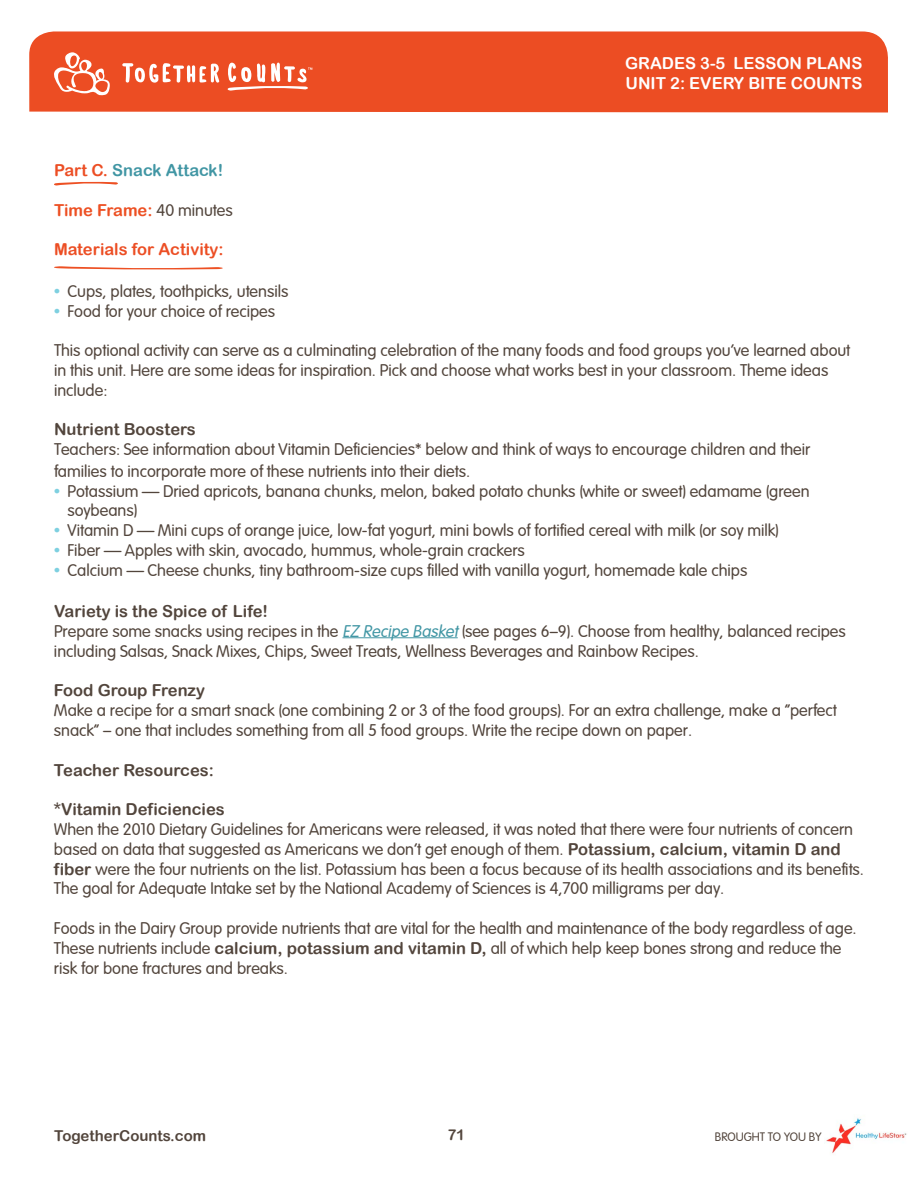
<style>
.page{position:relative;width:918px;height:1188px;background:#fff}
.page>*{position:absolute;margin:0;border:0;box-sizing:border-box;transform-origin:0 0}
.Body{font:16.5px/19.8px "Arial Rounded";color:#52453c}
.Body-2{font:16.5px "Arial Rounded MT Bold";color:#52453c}
.t1{font:16.5px/19.8px "Arial Rounded MT Bold";color:#fff}
.t2{font:16.5px "Arial Rounded MT Bold";color:#ec4e24}
.Body-3{font:16.5px "Arial Rounded MT Bold";color:#ed5023}
.Subhead_orange{font:16.5px "Arial Rounded MT Bold";color:#4196a4}
.t3{font:15px "Arial Rounded MT Bold";color:#52453c}
.t4{font:12px "Arial Rounded";color:#52453c}
.s1{color:#ec4e24}
.s2{font-family:"Arial Rounded";color:#52453c}
.s3{font-family:"Arial Rounded MT Bold";color:#7ed0e0}
.s4{font-style:italic;color:#4196a4}
.s5{font-family:"Arial Rounded MT Bold"}
</style>
<div class="page">
<div style="left:29px;top:31px;width:859px;height:81px;background:#ec4d23"></div>
<svg style="left:53px;top:52px;width:57px;height:44px"></svg>
<svg style="left:122px;top:63px;width:97px;height:20px"></svg>
<svg style="left:227px;top:63px;width:85px;height:28px"></svg>
<hr style="left:343px;top:638px;width:115px;height:1px;background:#4196a4">
<svg style="left:54px;top:181px;width:64px;height:5px"></svg>
<svg style="left:54px;top:266px;width:169px;height:4px"></svg>
<img style="left:826px;top:1118px;width:81px;height:36px">
<p class="t1" style="left:625px;top:53px;width:239px">GRADES 3-5 LESSON PLANS<br>UNIT 2: EVERY BITE COUNTS</p>
<p class="Subhead_orange" style="left:54px;top:161px;width:171px"><span class="s1">Part C.</span> Snack Attack!</p>
<p class="Body-3" style="left:54px;top:200px;width:180px">Time Frame: <span class="s2">40 minutes</span></p>
<p class="t2" style="left:54px;top:240px;width:171px">Materials for Activity:</p>
<p class="Body" style="left:54px;top:280px;width:236px"><span class="s3">•</span> Cups, plates, toothpicks, utensils</p>
<p class="Body" style="left:54px;top:300px;width:223px"><span class="s3">•</span> Food for your choice of recipes</p>
<p class="Body" style="left:54px;top:339px;width:798px">This optional activity can serve as a culminating celebration of the many foods and food groups you’ve learned about in this unit. Here are some ideas for inspiration. Pick and choose what works best in your classroom. Theme ideas include:</p>
<p class="Body-2" style="left:54px;top:420px;width:143px">Nutrient Boosters</p>
<p class="Body" style="left:54px;top:437px;width:758px;line-height:21.6px">Teachers: See information about Vitamin Deficiencies* below and think of ways to encourage children and their families to incorporate more of these nutrients into their diets.</p>
<p class="Body" style="left:68px;top:480px;width:744px;text-indent:-14px"><span class="s3">•</span> Potassium — Dried apricots, banana chunks, melon, baked potato chunks (white or sweet) edamame (green soybeans)</p>
<p class="Body" style="left:54px;top:519px;width:726px"><span class="s3">•</span> Vitamin D — Mini cups of orange juice, low-fat yogurt, mini bowls of fortified cereal with milk (or soy milk)</p>
<p class="Body" style="left:54px;top:539px;width:472px"><span class="s3">•</span> Fiber — Apples with skin, avocado, hummus, whole-grain crackers</p>
<p class="Body" style="left:54px;top:559px;width:695px"><span class="s3">•</span> Calcium — Cheese chunks, tiny bathroom-size cups filled with vanilla yogurt, homemade kale chips</p>
<p class="Body-2" style="left:54px;top:602px;width:215px">Variety is the Spice of Life!</p>
<p class="Body" style="left:54px;top:620px;width:793px">Prepare some snacks using recipes in the <span class="s4">EZ Recipe Basket</span>(see pages 6–9). Choose from healthy, balanced recipes including Salsas, Snack Mixes, Chips, Sweet Treats, Wellness Beverages and Rainbow Recipes.</p>
<p class="Body-2" style="left:54px;top:681px;width:153px">Food Group Frenzy</p>
<p class="Body" style="left:54px;top:699px;width:784px">Make a recipe for a smart snack (one combining 2 or 3 of the food groups). For an extra challenge, make a “perfect snack” – one that includes something from all 5 food groups. Write the recipe down on paper.</p>
<p class="Body-2" style="left:54px;top:760px;width:162px">Teacher Resources:</p>
<p class="Body-2" style="left:54px;top:800px;width:172px">*Vitamin Deficiencies</p>
<p class="Body" style="left:54px;top:818px;width:811px">When the 2010 Dietary Guidelines for Americans were released, it was noted that there were four nutrients of concern based on data that suggested as Americans we don’t get enough of them. <span class="s5">Potassium, calcium, vitamin D and fiber</span> were the four nutrients on the list. Potassium has been a focus because of its health associations and its benefits.<br>The goal for Adequate Intake set by the National Academy of Sciences is 4,700 milligrams per day.</p>
<p class="Body" style="left:54px;top:917px;width:804px">Foods in the Dairy Group provide nutrients that are vital for the health and maintenance of the body regardless of age.<br>These nutrients include <span class="s5">calcium, potassium and vitamin D,</span> all of which help keep bones strong and reduce the risk for bone fractures and breaks.</p>
<p class="t3" style="left:54px;top:1127px;width:154px">TogetherCounts.com</p>
<p class="t3" style="left:447px;top:1126px;width:19px">71</p>
<p class="t4" style="left:715px;top:1128px;width:108px">BROUGHT TO YOU BY</p>
</div>
